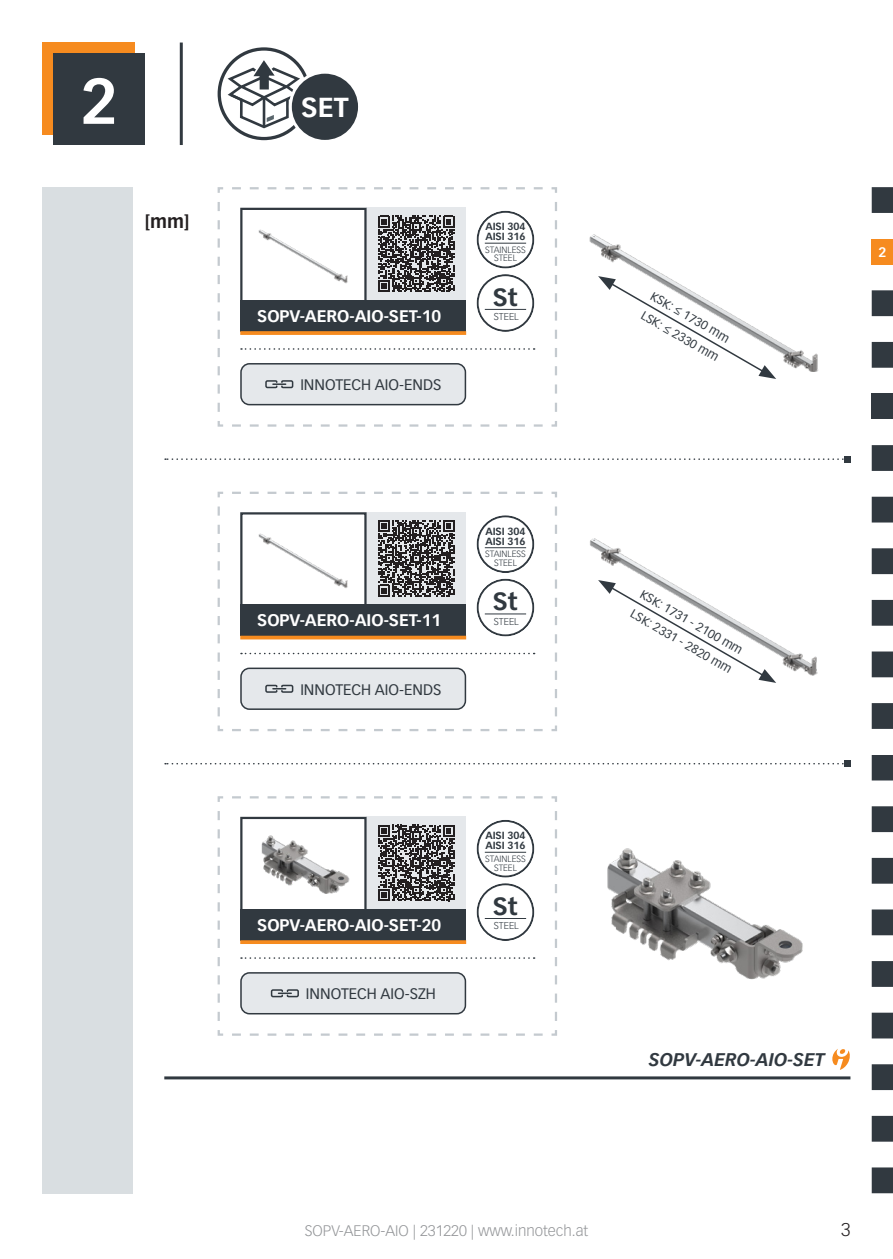
<style>
.page{position:relative;width:893px;height:1259px;background:#fff}
.page>*{position:absolute;margin:0;border:0;box-sizing:border-box;transform-origin:0 0}
.t1{font:700 63px "Vectora LT Pro";color:#fff}
.Fließtext_6_9{font:700 27px "Vectora LT Pro";color:#fff}
.t2{font:700 24.6px "Vectora LT Pro";color:#313940}
.Fließtext_6_9-2{font:italic 700 18px "Vectora LT Pro";color:#313940}
.t3{font:700 18px "Vectora LT Pro";color:#231f20}
.t4{font:300 18px "Vectora LT Pro";color:#231f20}
.Fließtext_6_9-3{font:700 16.5px "Vectora LT Pro";color:#fff}
.Fließtext_6_9-4{font:15px "Vectora LT Pro";color:#313940}
.t5{font:300 15px "Vectora LT Pro";color:#939598}
.t6{font:700 13.5px "Vectora LT Pro";color:#fff}
.t7{font:12px "Vectora LT Pro";color:#313940}
.t8{font:700 10.2px/10.2px "Vectora LT Pro";letter-spacing:-.01em;color:#313940}
.t9{font:300 9.9px "Vectora LT Pro";color:#313940}
.t10{font:300 9px/8.7px "Vectora LT Pro";color:#313940;text-align:center}
.s1{font-weight:700}
</style>
<div class="page">
<div style="left:43px;top:43px;width:92px;height:92px;background:#f68b1f"></div>
<hr style="left:180px;top:43px;width:3px;height:102px;background:#313940">
<div style="left:43px;top:187px;width:90px;height:1006px;background:#d9dee1"></div>
<svg style="left:872px;top:187px;width:21px;height:1006px"></svg>
<div style="left:872px;top:239px;width:21px;height:25px;background:#f68b1f"></div>
<div style="left:872px;top:393px;width:21px;height:26px;background:#313940"></div>
<div style="left:872px;top:729px;width:21px;height:25px;background:#fff"></div>
<div style="left:54px;top:54px;width:91px;height:91px;background:#313940"></div>
<svg style="left:218px;top:47px;width:89px;height:93px"></svg>
<hr style="left:263px;top:97px;width:2px;height:30px;background:#313940">
<div style="left:290px;top:72px;width:70px;height:69px;background:#313940;border-radius:50%"></div>
<div style="left:289px;top:71px;width:72px;height:72px;border:3px solid #fff;border-radius:50%"></div>
<svg style="left:832px;top:1049px;width:18px;height:21px"></svg>
<hr style="left:164px;top:1076px;width:686px;height:3px;background:#313940">
<svg style="left:165px;top:456px;width:685px;height:6px"></svg>
<svg style="left:165px;top:760px;width:685px;height:6px"></svg>
<img style="left:589px;top:235px;width:229px;height:137px">
<svg style="left:598px;top:276px;width:178px;height:103px"></svg>
<svg style="left:217px;top:187px;width:340px;height:240px"></svg>
<div style="left:367px;top:208px;width:99px;height:92px;background:#e5e8eb"></div>
<img style="left:249px;top:225px;width:107px;height:61px">
<div style="left:240px;top:208px;width:127px;height:94px;border:2px solid #313940"></div>
<svg style="left:378px;top:216px;width:77px;height:76px"></svg>
<div style="left:240px;top:300px;width:226px;height:31px;background:#313940"></div>
<svg style="left:240px;top:331px;width:226px;height:4px"></svg>
<svg style="left:241px;top:348px;width:294px;height:2px"></svg>
<div style="left:241px;top:364px;width:224px;height:41px;background:#e5e8eb;border-radius:9px"></div>
<div style="left:240px;top:363px;width:226px;height:42px;border:2px solid #313940;border-radius:9px"></div>
<div style="left:265px;top:380px;width:12px;height:8px;border:2px solid #313940"></div>
<div style="left:281px;top:380px;width:12px;height:8px;border:2px solid #313940"></div>
<svg style="left:273px;top:383px;width:13px;height:2px"></svg>
<img style="left:590px;top:539px;width:228px;height:137px">
<svg style="left:598px;top:580px;width:178px;height:103px"></svg>
<svg style="left:217px;top:491px;width:340px;height:241px"></svg>
<div style="left:367px;top:512px;width:99px;height:92px;background:#e5e8eb"></div>
<img style="left:249px;top:529px;width:107px;height:61px">
<div style="left:240px;top:512px;width:127px;height:95px;border:2px solid #313940"></div>
<svg style="left:378px;top:520px;width:77px;height:76px"></svg>
<div style="left:240px;top:604px;width:226px;height:32px;background:#313940"></div>
<hr style="left:240px;top:636px;width:226px;height:3px;background:#f68b1f">
<svg style="left:241px;top:653px;width:294px;height:1px"></svg>
<div style="left:241px;top:668px;width:224px;height:41px;background:#e5e8eb;border-radius:9px"></div>
<div style="left:240px;top:667px;width:226px;height:43px;border:2px solid #313940;border-radius:9px"></div>
<div style="left:265px;top:685px;width:12px;height:8px;border:2px solid #313940"></div>
<div style="left:281px;top:685px;width:12px;height:8px;border:2px solid #313940"></div>
<svg style="left:273px;top:688px;width:13px;height:1px"></svg>
<svg style="left:217px;top:796px;width:340px;height:240px"></svg>
<div style="left:367px;top:817px;width:99px;height:92px;background:#e5e8eb"></div>
<img style="left:243px;top:828px;width:121px;height:76px">
<div style="left:240px;top:817px;width:127px;height:94px;border:2px solid #313940"></div>
<svg style="left:378px;top:824px;width:77px;height:77px"></svg>
<div style="left:240px;top:909px;width:226px;height:31px;background:#313940"></div>
<svg style="left:240px;top:940px;width:226px;height:4px"></svg>
<svg style="left:241px;top:957px;width:294px;height:2px"></svg>
<div style="left:241px;top:973px;width:224px;height:40px;background:#e5e8eb;border-radius:9px"></div>
<div style="left:240px;top:972px;width:226px;height:42px;border:2px solid #313940;border-radius:9px"></div>
<div style="left:271px;top:989px;width:12px;height:8px;border:2px solid #313940"></div>
<div style="left:287px;top:989px;width:12px;height:8px;border:2px solid #313940"></div>
<svg style="left:279px;top:992px;width:12px;height:2px"></svg>
<img style="left:607px;top:848px;width:196px;height:132px">
<p class="t1" style="left:81px;top:63px;width:39px">2</p>
<p class="t3" style="left:145px;top:211px;width:46px">[mm]</p>
<p class="Fließtext_6_9" style="left:301px;top:91px;width:49px">SET</p>
<p class="t8" style="left:485px;top:221px;width:42px">AISI 304<br>AISI 316</p>
<p class="t10" style="left:485px;top:245px;width:42px">STAINLESS<br>STEEL</p>
<h3 class="t2" style="left:493px;top:282px;width:26px">St</h3>
<p class="Fließtext_6_9-3" style="left:257px;top:306px;width:185px">SOPV-AERO-AIO-SET-10</p>
<p class="t9" style="left:494px;top:311px;width:27px">STEEL</p>
<p class="Fließtext_6_9-4" style="left:300px;top:376px;width:143px">INNOTECH AIO-ENDS</p>
<p class="t8" style="left:485px;top:526px;width:42px">AISI 304<br>AISI 316</p>
<p class="t10" style="left:485px;top:550px;width:42px">STAINLESS<br>STEEL</p>
<h3 class="t2" style="left:493px;top:586px;width:26px">St</h3>
<p class="Fließtext_6_9-3" style="left:257px;top:610px;width:185px">SOPV-AERO-AIO-SET-11</p>
<p class="t9" style="left:494px;top:615px;width:27px">STEEL</p>
<p class="Fließtext_6_9-4" style="left:300px;top:680px;width:143px">INNOTECH AIO-ENDS</p>
<p class="t8" style="left:485px;top:830px;width:42px">AISI 304<br>AISI 316</p>
<p class="t10" style="left:485px;top:854px;width:42px">STAINLESS<br>STEEL</p>
<h3 class="t2" style="left:493px;top:891px;width:26px">St</h3>
<p class="Fließtext_6_9-3" style="left:257px;top:915px;width:185px">SOPV-AERO-AIO-SET-20</p>
<p class="t9" style="left:494px;top:919px;width:27px">STEEL</p>
<p class="Fließtext_6_9-4" style="left:306px;top:984px;width:131px">INNOTECH AIO-SZH</p>
<p class="t7" style="left:655px;top:289px;width:90px;rotate:30deg">KSK: <span class="s1">≤</span> 1730 mm</p>
<p class="t7" style="left:646px;top:308px;width:89px;rotate:30deg">LSK: <span class="s1">≤</span> 2330 mm</p>
<p class="t7" style="left:645px;top:587px;width:117px;rotate:30deg">KSK: 1731 - 2100 mm</p>
<p class="t7" style="left:635px;top:606px;width:116px;rotate:30deg">LSK: 2331 - 2820 mm</p>
<p class="t6" style="left:878px;top:244px;width:9px">2</p>
<p class="Fließtext_6_9-2" style="left:649px;top:1049px;width:177px">SOPV-AERO-AIO-SET</p>
<p class="t5" style="left:305px;top:1221px;width:285px">SOPV-AERO-AIO | 231220 | www.innotech.at</p>
<p class="t4" style="left:841px;top:1218px;width:11px">3</p>
</div>
